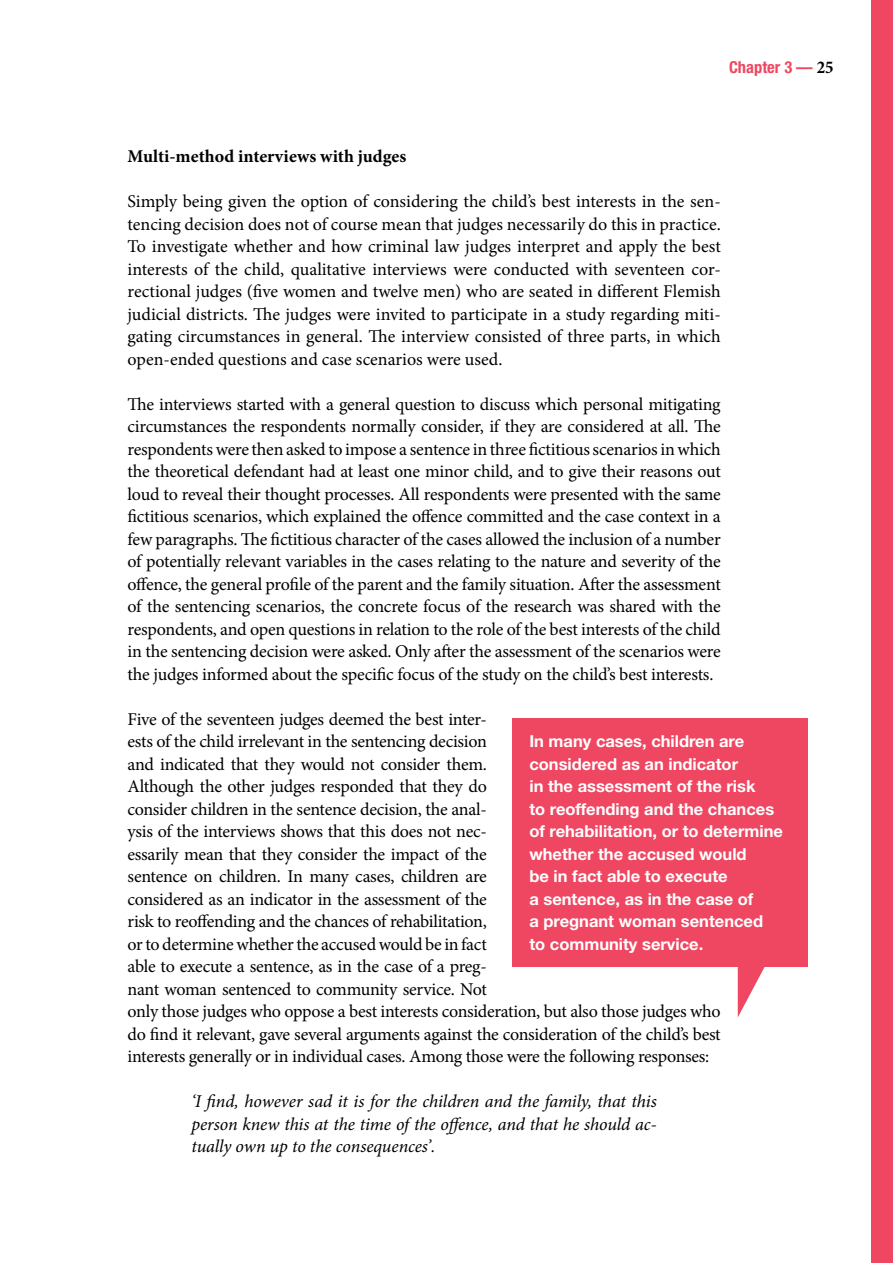
<style>
.page{position:relative;width:893px;height:1263px;background:#fff}
.page>*{position:absolute;margin:0;border:0;box-sizing:border-box;transform-origin:0 0}
.t1{font:18px/22.5px "Minion Pro";letter-spacing:-.015em;color:#000;text-align:justify}
.t2{font:italic 18px/22.5px "Minion Pro";letter-spacing:-.005em;color:#000;text-align:justify}
.t3{font:700 18px "Minion Pro";color:#000}
.t4{font:700 16.5px/22.5px "Helvetica Neue LT Std";color:#fff}
.t5{font:700 condensed 16.5px "Helvetica Neue LT Std";color:#ef4661}
.s1{font-family:"Minion Pro";font-size:18px;color:#000}
</style>
<div class="page">
<svg style="left:738px;top:967px;width:27px;height:50px"></svg>
<div style="left:512px;top:718px;width:296px;height:249px;background:#ef4661"></div>
<div style="left:872px;top:0;width:21px;height:1263px;background:#ef4661"></div>
<p class="t5" style="left:729px;top:57px;width:106px">Chapter 3 — <span class="s1">25</span></p>
<p class="t3" style="left:128px;top:144px;width:280px">Multi-method interviews with judges</p>
<p class="t1" style="left:128px;top:190px;width:595px">Simply being given the option of considering the child’s best interests in the sen&shy;tencing decision does not of course mean that judges necessarily do this in practice.<br>To investigate whether and how criminal law judges interpret and apply the best interests of the child, qualitative interviews were conducted with seventeen cor&shy;rectional judges (five women and twelve men) who are seated in different Flemish judicial districts. The judges were invited to participate in a study regarding miti&shy;gating circumstances in general. The interview consisted of three parts, in which open-ended questions and case scenarios were used.</p>
<p class="t1" style="left:128px;top:393px;width:595px">The interviews started with a general question to discuss which personal mitigating circumstances the respondents normally consider, if they are considered at all. The respondents were then asked to impose a sentence in three fictitious scenarios in which the theoretical defendant had at least one minor child, and to give their reasons out loud to reveal their thought processes. All respondents were presented with the same fictitious scenarios, which explained the offence committed and the case context in a few paragraphs. The fictitious character of the cases allowed the inclusion of a number of potentially relevant variables in the cases relating to the nature and severity of the offence, the general profile of the parent and the family situation. After the assessment of the sentencing scenarios, the concrete focus of the research was shared with the respondents, and open questions in relation to the role of the best interests of the child in the sentencing decision were asked. Only after the assessment of the scenarios were the judges informed about the specific focus of the study on the child’s best interests.</p>
<p class="t1" style="left:128px;top:708px;width:595px;text-align:left">Five of the seventeen judges deemed the best inter-<br>ests of the child irrelevant in the sentencing decision<br>and indicated that they would not consider them.<br>Although the other judges responded that they do<br>consider children in the sentence decision, the anal-<br>ysis of the interviews shows that this does not nec-<br>essarily mean that they consider the impact of the<br>sentence on children. In many cases, children are<br>considered as an indicator in the assessment of the<br>risk to reoffending and the chances of rehabilitation,<br>or to determine whether the accused would be in fact<br>able to execute a sentence, as in the case of a preg-<br>nant woman sentenced to community service. Not<br>only those judges who oppose a best interests consideration, but also those judges who do find it relevant, gave several arguments against the consideration of the child’s best interests generally or in individual cases. Among those were the following responses:</p>
<p class="t2" style="left:191px;top:1090px;width:467px">‘I find, however sad it is for the children and the family, that this person knew this at the time of the offence, and that he should ac&shy;tually own up to the consequences’.</p>
<p class="t4" style="left:529px;top:730px;width:255px">In many cases, children are considered as an indicator<br>in the assessment of the risk<br>to reoffending and the chances of rehabilitation, or to determine whether the accused would<br>be in fact able to execute<br>a sentence, as in the case of<br>a pregnant woman sentenced to community service.</p>
</div>
